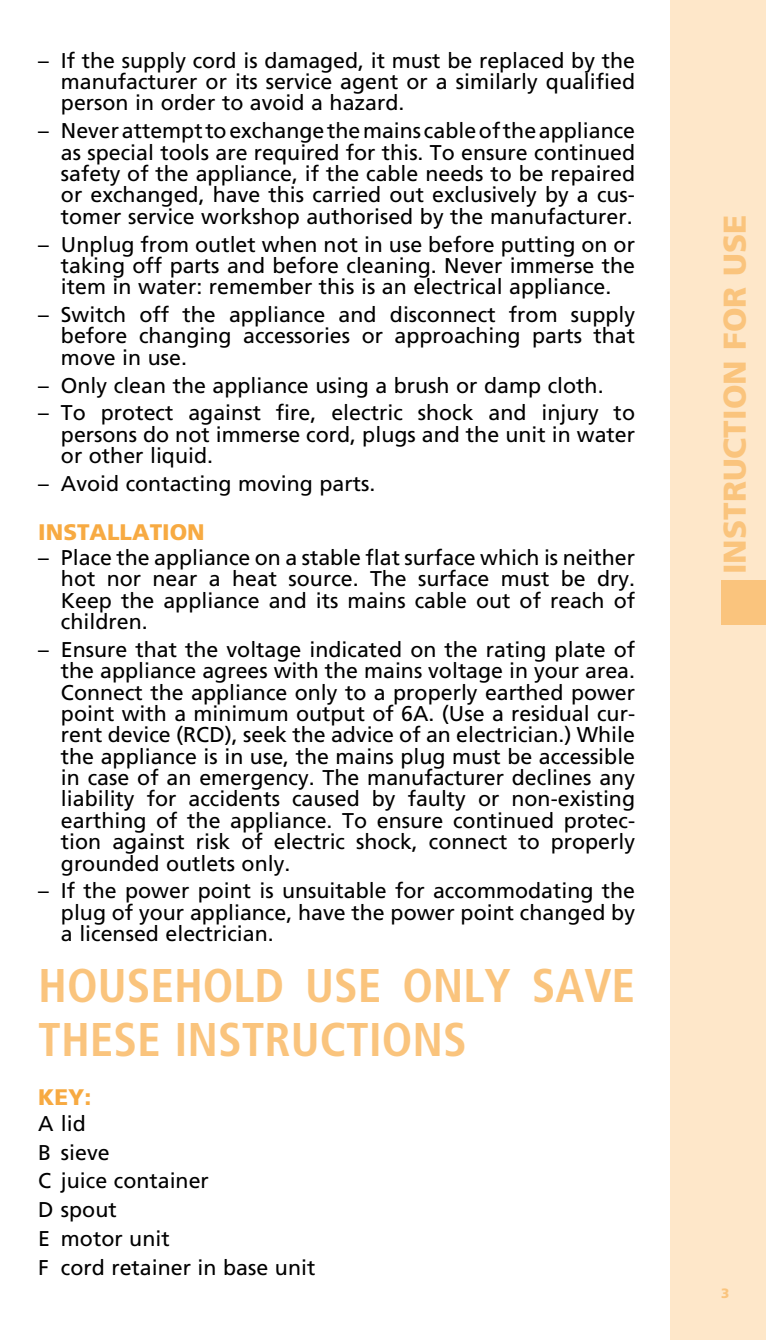
<style>
.page{position:relative;width:766px;height:1340px;background:#fff}
.page>*{position:absolute;margin:0;border:0;box-sizing:border-box;transform-origin:0 0}
.t1{font:700 condensed 47.25px/54px "Frutiger";color:#fac47d}
.t2{font:900 31.5px "Frutiger";color:#fac47d}
.t3{font:900 22.5px "Frutiger";color:#f7aa42}
.t4{font:21.38px/21.4px "Frutiger";color:#000;text-align:justify}
.t5{font:900 13.5px "Frutiger";color:#fac47d}
</style>
<div class="page">
<div style="left:670px;top:0;width:95px;height:1339px;background:#fee7c9"></div>
<div style="left:721px;top:580px;width:44px;height:45px;background:#fac47d"></div>
<p class="t4" style="left:61px;top:51px;width:575px;text-indent:-23px">– If the supply cord is damaged, it must be replaced by the manufacturer or its service agent or a similarly qualified person in order to avoid a hazard.</p>
<p class="t4" style="left:61px;top:122px;width:575px;text-indent:-23px">– Never attempt to exchange the mains cable of the appliance as special tools are required for this. To ensure continued safety of the appliance, if the cable needs to be repaired or exchanged, have this carried out exclusively by a cus&shy;tomer service workshop authorised by the manufacturer.</p>
<p class="t4" style="left:61px;top:235px;width:575px;text-indent:-23px">– Unplug from outlet when not in use before putting on or taking off parts and before cleaning. Never immerse the item in water: remember this is an electrical appliance.</p>
<p class="t4" style="left:61px;top:305px;width:575px;text-indent:-23px">– Switch off the appliance and disconnect from supply before changing accessories or approaching parts that move in use.</p>
<p class="t4" style="left:38px;top:376px;width:566px">– Only clean the appliance using a brush or damp cloth.</p>
<p class="t4" style="left:61px;top:404px;width:575px;text-indent:-23px">– To protect against fire, electric shock and injury to persons do not immerse cord, plugs and the unit in water or other liquid.</p>
<p class="t4" style="left:38px;top:474px;width:338px">– Avoid contacting moving parts.</p>
<p class="t3" style="left:38px;top:522px;width:168px">INSTALLATION</p>
<p class="t4" style="left:61px;top:548px;width:575px;text-indent:-23px">– Place the appliance on a stable flat surface which is neither hot nor near a heat source. The surface must be dry.<br>Keep the appliance and its mains cable out of reach of children.</p>
<p class="t4" style="left:61px;top:640px;width:575px;text-indent:-23px">– Ensure that the voltage indicated on the rating plate of the appliance agrees with the mains voltage in your area.<br>Connect the appliance only to a properly earthed power point with a minimum output of 6A. (Use a residual cur&shy;rent device (RCD), seek the advice of an electrician.) While the appliance is in use, the mains plug must be accessible in case of an emergency. The manufacturer declines any liability for accidents caused by faulty or non-existing earthing of the appliance. To ensure continued protec&shy;tion against risk of electric shock, connect to properly grounded outlets only.</p>
<p class="t4" style="left:61px;top:881px;width:575px;text-indent:-23px">– If the power point is unsuitable for accommodating the plug of your appliance, have the power point changed by a licensed electrician.</p>
<h1 class="t1" style="left:38px;top:962px;width:598px">HOUSEHOLD USE ONLY SAVE<br>THESE INSTRUCTIONS</h1>
<p class="t3" style="left:38px;top:1087px;width:55px">KEY:</p>
<p class="t4" style="left:38px;top:1110px;width:278px;line-height:28.8px;text-align:left">A lid<br>B sieve<br>C juice container<br>D spout<br>E motor unit<br>F cord retainer in base unit</p>
<h2 class="t2" style="left:720px;top:574px;width:361px;rotate:-90deg">INSTRUCTION FOR USE</h2>
<p class="t5" style="left:721px;top:1287px;width:10px">3</p>
</div>
